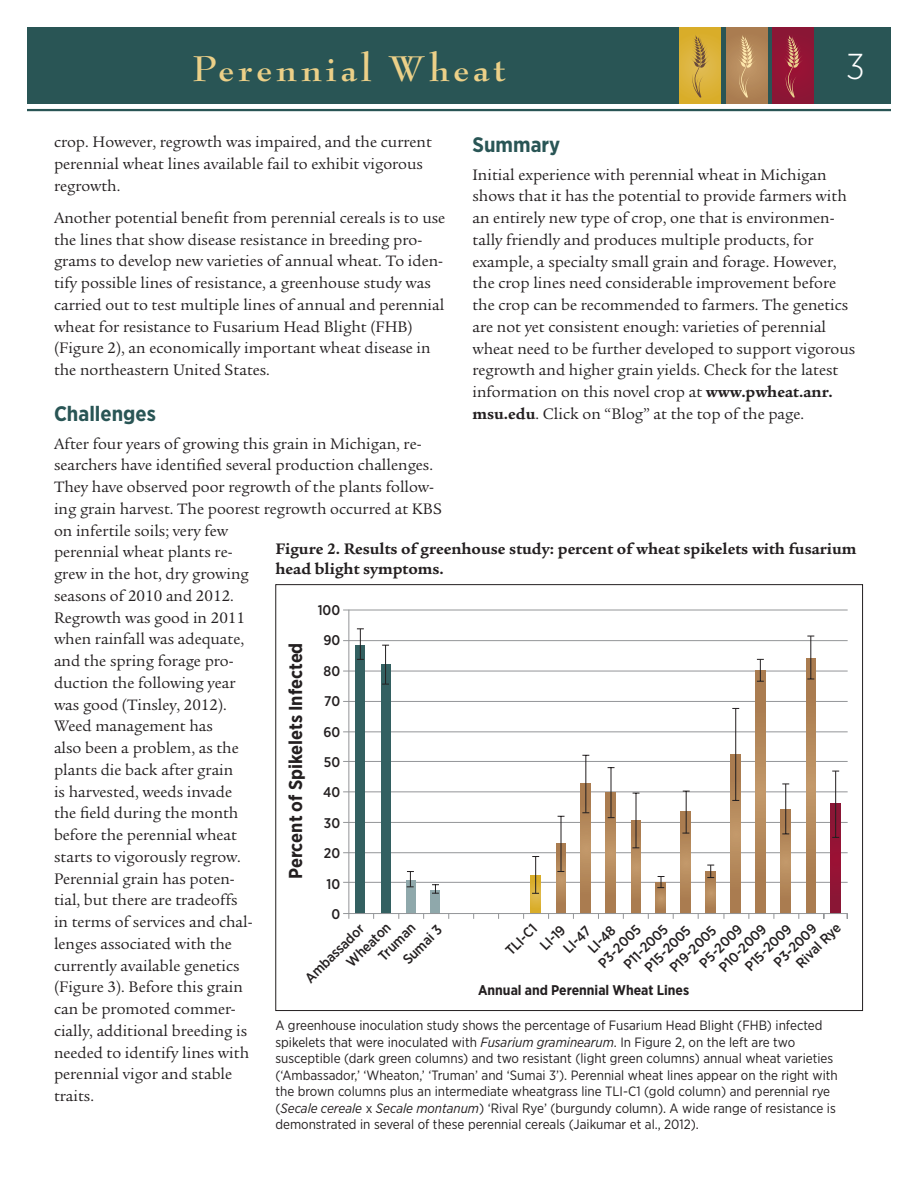
<style>
.page{position:relative;width:918px;height:1188px;background:#fff}
.page>*{position:absolute;margin:0;border:0;box-sizing:border-box;transform-origin:0 0}
.t1{font:700 39px "Bernhard Modern Std";letter-spacing:.1em;color:#ecd088}
.t2{font:300 36px "Gotham Narrow";color:#fff}
.t3{font:700 21px "Gotham Narrow";color:#295555}
.t4{font:700 18.75px "Gotham Narrow";color:#231f20}
.t5{font:16.5px/21.8px "Legacy Serif";color:#231f20}
.t6{font:700 16.5px/19.5px "Legacy Serif";color:#231f20}
.t7{font:500 14.1px/30.5px "Gotham Narrow";color:#231f20}
.t8{font:700 14.1px "Gotham Narrow";color:#231f20}
.t9{font:13.5px/16.5px "Gotham Narrow";color:#231f20}
.s1{font-weight:700}
.s2{font-style:italic}
</style>
<div class="page">
<div style="left:27px;top:27px;width:864px;height:77px;background:#295555"></div>
<svg style="left:680px;top:27px;width:41px;height:77px;background:#dbb033"></svg>
<svg style="left:690px;top:34px;width:20px;height:64px"></svg>
<div style="left:773px;top:27px;width:41px;height:77px;background:#8e1535"></div>
<svg style="left:784px;top:35px;width:19px;height:63px"></svg>
<div style="left:726px;top:27px;width:41px;height:77px;background:#b08356"></div>
<svg style="left:737px;top:35px;width:19px;height:63px"></svg>
<hr style="left:27px;top:109px;width:864px;height:2px;background:#295555">
<hr style="left:343px;top:882px;width:505px;height:1px;background:#939598">
<hr style="left:343px;top:852px;width:505px;height:1px;background:#939598">
<hr style="left:343px;top:822px;width:505px;height:1px;background:#939598">
<hr style="left:343px;top:791px;width:505px;height:1px;background:#939598">
<hr style="left:343px;top:761px;width:505px;height:1px;background:#939598">
<hr style="left:343px;top:731px;width:505px;height:1px;background:#939598">
<hr style="left:343px;top:701px;width:505px;height:1px;background:#939598">
<hr style="left:343px;top:671px;width:505px;height:1px;background:#939598">
<hr style="left:343px;top:640px;width:505px;height:1px;background:#939598">
<div style="left:356px;top:645px;width:9px;height:269px;background:#336061"></div>
<div style="left:381px;top:664px;width:10px;height:250px;background:#336061"></div>
<hr style="left:385px;top:645px;width:1px;height:39px;background:#231f20">
<div style="left:406px;top:880px;width:10px;height:34px;background:#8fa8ab"></div>
<div style="left:430px;top:890px;width:10px;height:24px;background:#8fa8ab"></div>
<svg style="left:531px;top:876px;width:10px;height:37px"></svg>
<svg style="left:556px;top:844px;width:10px;height:69px"></svg>
<svg style="left:581px;top:784px;width:10px;height:129px"></svg>
<svg style="left:606px;top:792px;width:10px;height:121px"></svg>
<svg style="left:631px;top:820px;width:10px;height:93px"></svg>
<svg style="left:656px;top:883px;width:10px;height:30px"></svg>
<svg style="left:681px;top:812px;width:10px;height:101px"></svg>
<svg style="left:706px;top:872px;width:10px;height:41px"></svg>
<svg style="left:781px;top:809px;width:9px;height:104px"></svg>
<svg style="left:731px;top:754px;width:10px;height:159px;background:#b18558"></svg>
<svg style="left:756px;top:671px;width:10px;height:242px;background:#b28659"></svg>
<svg style="left:806px;top:658px;width:10px;height:255px;background:#b18558"></svg>
<div style="left:831px;top:804px;width:10px;height:110px;background:#8f1535"></div>
<hr style="left:343px;top:610px;width:505px;height:1px;background:#939598">
<hr style="left:343px;top:913px;width:505px;height:1px;background:#939598">
<hr style="left:348px;top:610px;width:1px;height:309px;background:#939598">
<hr style="left:360px;top:629px;width:1px;height:31px;background:#231f20">
<svg style="left:407px;top:871px;width:7px;height:16px"></svg>
<svg style="left:432px;top:884px;width:7px;height:10px"></svg>
<hr style="left:535px;top:857px;width:1px;height:36px;background:#231f20">
<hr style="left:561px;top:816px;width:1px;height:55px;background:#231f20">
<svg style="left:657px;top:876px;width:8px;height:12px"></svg>
<hr style="left:585px;top:755px;width:1px;height:58px;background:#231f20">
<hr style="left:611px;top:768px;width:1px;height:50px;background:#231f20">
<hr style="left:636px;top:793px;width:1px;height:55px;background:#231f20">
<hr style="left:686px;top:791px;width:1px;height:42px;background:#231f20">
<svg style="left:707px;top:865px;width:7px;height:13px"></svg>
<hr style="left:735px;top:708px;width:1px;height:93px;background:#231f20">
<svg style="left:757px;top:659px;width:7px;height:23px"></svg>
<hr style="left:810px;top:636px;width:1px;height:43px;background:#231f20">
<hr style="left:785px;top:784px;width:1px;height:50px;background:#231f20">
<hr style="left:835px;top:771px;width:1px;height:66px;background:#231f20">
<p class="t1" style="left:193px;top:48px;width:315px">Perennial Wheat</p>
<p class="t2" style="left:846px;top:45px;width:20px">3</p>
<p class="t5" style="left:54px;top:131px;width:379px">crop. However, regrowth was impaired, and the current perennial wheat lines available fail to exhibit vigorous regrowth.</p>
<p class="t5" style="left:54px;top:207px;width:393px">Another potential benefit from perennial cereals is to use the lines that show disease resistance in breeding pro&shy;grams to develop new varieties of annual wheat. To iden&shy;tify possible lines of resistance, a greenhouse study was carried out to test multiple lines of annual and perennial wheat for resistance to Fusarium Head Blight (FHB) (Figure 2), an economically important wheat disease in the northeastern United States.</p>
<p class="t3" style="left:54px;top:400px;width:103px">Challenges</p>
<p class="t5" style="left:54px;top:433px;width:389px">After four years of growing this grain in Michigan, re&shy;searchers have identified several production challenges.<br>They have observed poor regrowth of the plants follow&shy;ing grain harvest. The poorest regrowth occurred at KBS on infertile soils; very few<br>perennial wheat plants re-<br>grew in the hot, dry growing<br>seasons of 2010 and 2012.<br>Regrowth was good in 2011<br>when rainfall was adequate,<br>and the spring forage pro-<br>duction the following year<br>was good (Tinsley, 2012).<br>Weed management has<br>also been a problem, as the<br>plants die back after grain<br>is harvested, weeds invade<br>the field during the month<br>before the perennial wheat<br>starts to vigorously regrow.<br>Perennial grain has poten-<br>tial, but there are tradeoffs<br>in terms of services and chal-<br>lenges associated with the<br>currently available genetics<br>(Figure 3). Before this grain<br>can be promoted commer-<br>cially, additional breeding is<br>needed to identify lines with<br>perennial vigor and stable<br>traits.</p>
<p class="t3" style="left:472px;top:131px;width:89px">Summary</p>
<p class="t5" style="left:472px;top:164px;width:384px">Initial experience with perennial wheat in Michigan shows that it has the potential to provide farmers with an entirely new type of crop, one that is environmen&shy;tally friendly and produces multiple products, for example, a specialty small grain and forage. However, the crop lines need considerable improvement before the crop can be recommended to farmers. The genetics are not yet consistent enough: varieties of perennial wheat need to be further developed to support vigorous regrowth and higher grain yields. Check for the latest information on this novel crop at <span class="s1">www.pwheat.anr. msu.edu</span>. Click on “Blog” at the top of the page.</p>
<p class="t6" style="left:275px;top:539px;width:583px">Figure 2. Results of greenhouse study: percent of wheat spikelets with fusarium head blight symptoms.</p>
<p class="t7" style="left:318px;top:595px;width:24px;text-align:right">100<br>90<br>80<br>70<br>60<br>50<br>40<br>30<br>20<br>10<br>0</p>
<p class="t4" style="left:284px;top:879px;width:238px;rotate:-90deg">Percent of Spikelets Infected</p>
<p class="t7" style="left:765px;top:954px;width:56px;rotate:-45deg">P3-2009</p>
<p class="t7" style="left:737px;top:957px;width:61px;rotate:-45deg">P15-2009</p>
<p class="t7" style="left:520px;top:926px;width:31px;line-height:20.9px;text-indent:-28px;rotate:-45deg">TLI-C1<br>LI-19</p>
<p class="t7" style="left:710px;top:958px;width:62px;rotate:-45deg">P10-2009</p>
<p class="t7" style="left:338px;top:954px;width:57px;rotate:-45deg">Wheaton</p>
<p class="t7" style="left:691px;top:954px;width:56px;rotate:-45deg">P5-2009</p>
<p class="t7" style="left:787px;top:954px;width:58px;rotate:-45deg">Rival Rye</p>
<p class="t7" style="left:615px;top:956px;width:58px;rotate:-45deg">P11-2005</p>
<p class="t7" style="left:370px;top:947px;width:48px;rotate:-45deg">Truman</p>
<p class="t7" style="left:582px;top:946px;width:55px;line-height:17.5px;rotate:-45deg">LI-48<br>P3-2005</p>
<p class="t7" style="left:394px;top:951px;width:50px;rotate:-45deg">Sumai 3</p>
<p class="t7" style="left:296px;top:970px;width:79px;rotate:-45deg">Ambassador</p>
<p class="t7" style="left:636px;top:958px;width:60px;rotate:-45deg">P15-2005</p>
<p class="t7" style="left:661px;top:959px;width:61px;rotate:-45deg">P19-2005</p>
<p class="t7" style="left:555px;top:940px;width:33px;rotate:-45deg">LI-47</p>
<p class="t8" style="left:478px;top:981px;width:213px">Annual and Perennial Wheat Lines</p>
<p class="t9" style="left:275px;top:1017px;width:564px">A greenhouse inoculation study shows the percentage of Fusarium Head Blight (FHB) infected spikelets that were inoculated with <span class="s2">Fusarium graminearum</span>. In Figure 2, on the left are two susceptible (dark green columns) and two resistant (light green columns) annual wheat varieties (‘Ambassador,’ ‘Wheaton,’ ‘Truman’ and ‘Sumai 3’). Perennial wheat lines appear on the right with the brown columns plus an intermediate wheatgrass line TLI-C1 (gold column) and perennial rye (<span class="s2">Secale cereale</span> x <span class="s2">Secale montanum</span>) ‘Rival Rye’ (burgundy column). A wide range of resistance is demonstrated in several of these perennial cereals (Jaikumar et al., 2012).</p>
</div>
